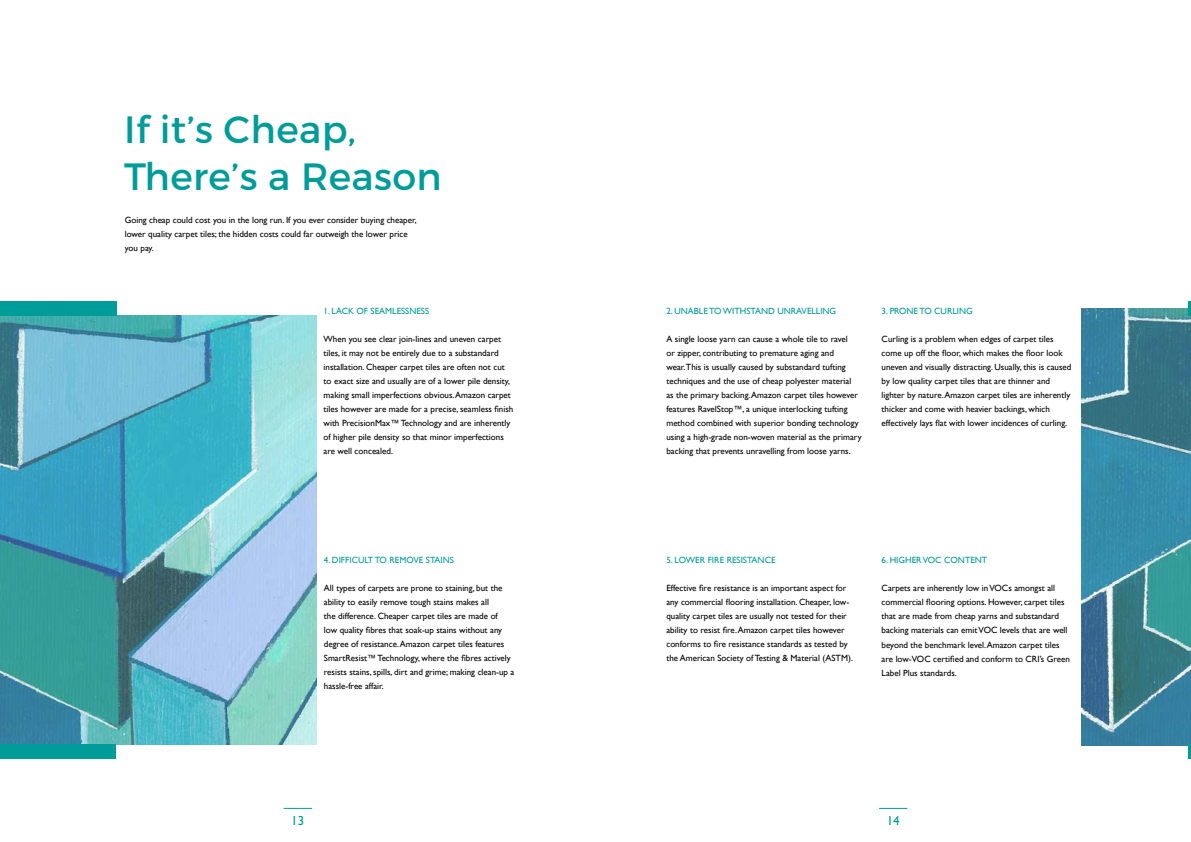
<style>
.page{position:relative;width:1191px;height:842px;background:#fff}
.page>*{position:absolute;margin:0;border:0;box-sizing:border-box;transform-origin:0 0}
.t1{font:38px/47px "Montserrat";letter-spacing:.01em;color:#009c99}
.t2{font:13px "Gill Sans";color:#009c99}
.t3{font:9px/14px "Gill Sans";color:#000}
.t4{font:9px "Gill Sans";color:#009c99}
</style>
<div class="page">
<svg style="left:283px;top:808px;width:29px;height:1px"></svg>
<svg style="left:879px;top:808px;width:28px;height:1px"></svg>
<img style="left:0;top:315px;width:316px;height:429px">
<div style="left:0;top:744px;width:116px;height:14px;background:#009c99"></div>
<div style="left:0;top:301px;width:116px;height:14px;background:#009c99"></div>
<img style="left:1081px;top:309px;width:110px;height:436px">
<hr style="left:1188px;top:745px;width:3px;height:14px;background:#009c99">
<hr style="left:1188px;top:301px;width:3px;height:14px;background:#009c99">
<h1 class="t1" style="left:124px;top:106px;width:319px">If it’s Cheap,<br>There’s a Reason</h1>
<p class="t3" style="left:125px;top:213px;width:293px">Going cheap could cost you in the long run. If you ever consider buying cheaper, lower quality carpet tiles; the hidden costs could far outweigh the lower price you pay.</p>
<p class="t4" style="left:323px;top:305px;width:107px">1. LACK OF SEAMLESSNESS</p>
<p class="t3" style="left:323px;top:332px;width:191px">When you see clear join-lines and uneven carpet tiles, it may not be entirely due to a substandard installation. Cheaper carpet tiles are often not cut to exact size and usually are of a lower pile density, making small imperfections obvious. Amazon carpet tiles however are made for a precise, seamless finish with PrecisionMax™ Technology and are inherently of higher pile density so that minor imperfections are well concealed.</p>
<p class="t4" style="left:324px;top:555px;width:132px">4. DIFFICULT TO REMOVE STAINS</p>
<p class="t3" style="left:324px;top:581px;width:192px">All types of carpets are prone to staining, but the ability to easily remove tough stains makes all<br>the difference. Cheaper carpet tiles are made of<br>low quality fibres that soak-up stains without any degree of resistance. Amazon carpet tiles features SmartResist™ Technology, where the fibres actively resists stains, spills, dirt and grime; making clean-up a hassle-free affair.</p>
<p class="t4" style="left:666px;top:305px;width:171px">2. UNABLE TO WITHSTAND UNRAVELLING</p>
<p class="t3" style="left:666px;top:332px;width:197px">A single loose yarn can cause a whole tile to ravel<br>or zipper, contributing to premature aging and wear.This is usually caused by substandard tufting techniques and the use of cheap polyester material<br>as the primary backing. Amazon carpet tiles however features RavelStop™, a unique interlocking tufting method combined with superior bonding technology using a high-grade non-woven material as the primary backing that prevents unravelling from loose yarns.</p>
<p class="t4" style="left:881px;top:306px;width:93px">3. PRONE TO CURLING</p>
<p class="t3" style="left:881px;top:332px;width:191px">Curling is a problem when edges of carpet tiles come up off the floor, which makes the floor look uneven and visually distracting. Usually, this is caused by low quality carpet tiles that are thinner and lighter by nature. Amazon carpet tiles are inherently thicker and come with heavier backings, which effectively lays flat with lower incidences of curling.</p>
<p class="t4" style="left:666px;top:555px;width:111px">5. LOWER FIRE RESISTANCE</p>
<p class="t3" style="left:666px;top:581px;width:188px">Effective fire resistance is an important aspect for any commercial flooring installation. Cheaper, low&shy;quality carpet tiles are usually not tested for their ability to resist fire. Amazon carpet tiles however conforms to fire resistance standards as tested by the American Society of Testing &amp; Material (ASTM).</p>
<p class="t4" style="left:881px;top:555px;width:107px">6. HIGHER VOC CONTENT</p>
<p class="t3" style="left:881px;top:581px;width:190px">Carpets are inherently low in VOCs amongst all commercial flooring options. However, carpet tiles that are made from cheap yarns and substandard backing materials can emit VOC levels that are well beyond the benchmark level. Amazon carpet tiles are low-VOC certified and conform to CRI’s Green Label Plus standards.</p>
<h2 class="t2" style="left:291px;top:813px;width:14px">13</h2>
<h2 class="t2" style="left:886px;top:813px;width:14px">14</h2>
</div>
